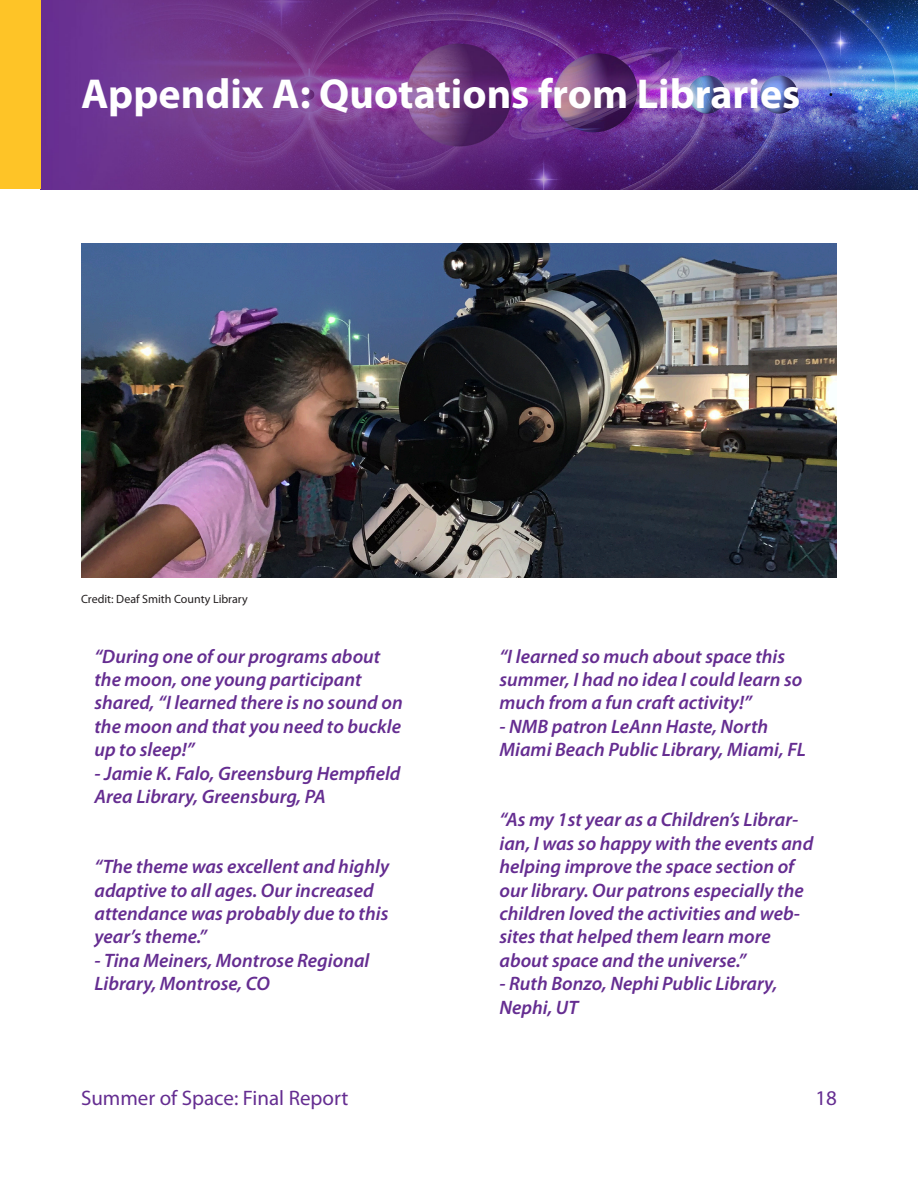
<style>
.page{position:relative;width:918px;height:1188px;background:#fff}
.page>*{position:absolute;margin:0;border:0;box-sizing:border-box;transform-origin:0 0}
.Section_Headers{font:700 42px "Myriad Pro";color:#fff}
.t1{font:21px "Myriad Pro";color:#652d91}
.Appendix_A_Quotes{font:italic 600 19.5px/23.4px "Myriad Pro";color:#652d91}
.t2{font:12px "Myriad Pro";color:#231f20}
</style>
<div class="page">
<img style="left:40px;top:0;width:878px;height:189px">
<div style="left:0;top:0;width:40px;height:189px;background:#fec427"></div>
<img style="left:81px;top:243px;width:756px;height:334px">
<h2 class="Section_Headers" style="left:81px;top:66px;width:721px">Appendix A: Quotations from Libraries</h2>
<p class="t2" style="left:81px;top:592px;width:168px">Credit: Deaf Smith County Library</p>
<p class="Appendix_A_Quotes" style="left:94px;top:644px;width:310px">“During one of our programs about the moon, one young participant shared, “I learned there is no sound on the moon and that you need to buckle up to sleep!”</p>
<p class="Appendix_A_Quotes" style="left:94px;top:761px;width:308px">- Jamie K. Falo, Greensburg Hempfield<br>Area Library, Greensburg, PA</p>
<p class="Appendix_A_Quotes" style="left:94px;top:854px;width:296px">“The theme was excellent and highly adaptive to all ages. Our increased attendance was probably due to this year’s theme.”</p>
<p class="Appendix_A_Quotes" style="left:94px;top:948px;width:276px">- Tina Meiners, Montrose Regional<br>Library, Montrose, CO</p>
<p class="Appendix_A_Quotes" style="left:500px;top:644px;width:304px">“I learned so much about space this summer, I had no idea I could learn so much from a fun craft activity!”</p>
<p class="Appendix_A_Quotes" style="left:500px;top:714px;width:308px">- NMB patron LeAnn Haste, North<br>Miami Beach Public Library, Miami, FL</p>
<p class="Appendix_A_Quotes" style="left:500px;top:808px;width:315px">“As my 1st year as a Children’s Librar&shy;ian, I was so happy with the events and helping improve the space section of our library. Our patrons especially the children loved the activities and web&shy;sites that helped them learn more about space and the universe.”</p>
<p class="Appendix_A_Quotes" style="left:500px;top:971px;width:279px">- Ruth Bonzo, Nephi Public Library,<br>Nephi, UT</p>
<p class="t1" style="left:81px;top:1085px;width:269px">Summer of Space: Final Report</p>
<p class="t1" style="left:815px;top:1085px;width:23px">18</p>
</div>
